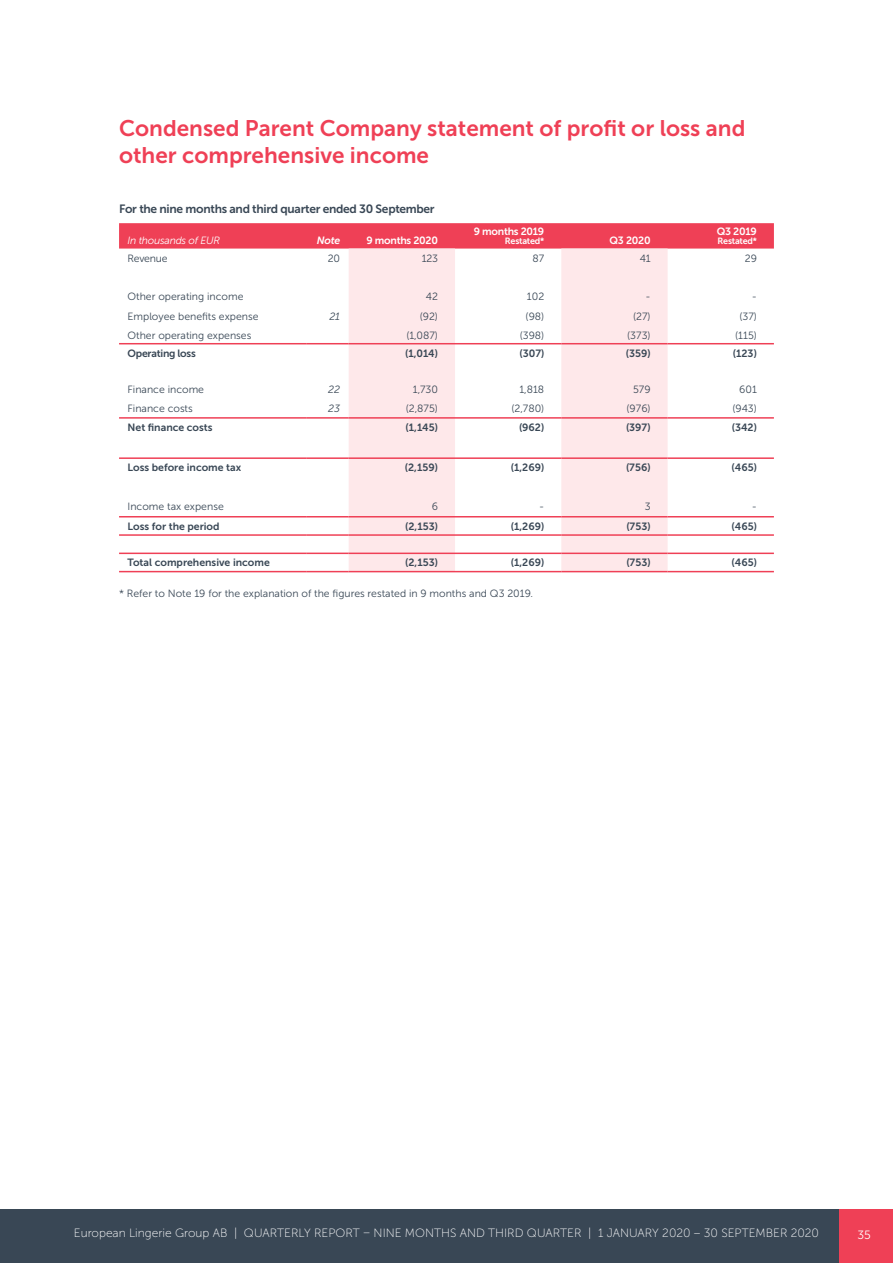
<style>
.page{position:relative;width:893px;height:1263px;background:#fff}
.page>*{position:absolute;margin:0;border:0;box-sizing:border-box;transform-origin:0 0}
.t1{font:22.5px/27px "Museo Sans 700";color:#ef4056}
.t2{font:12px "Museo Sans 100";color:#fff}
.t3{font:12px "Museo Sans 700";letter-spacing:-.025em;color:#394755}
.t4{font:12px "Museo Sans 300";color:#fff}
.t5{font:10.5px "Museo Sans 300";color:#394755}
.t6{font:10.5px "Museo Sans 700";color:#394755}
.t7{font:10.5px "Museo Sans 700";letter-spacing:-.025em;color:#fff}
.t8{font:italic 10.5px "Museo Sans 300";letter-spacing:-.025em;color:#fff}
.t9{font:10.5px "Museo Sans 700";letter-spacing:-.025em;color:#394755}
.t10{font:10.5px "Museo Sans 300";letter-spacing:-.025em;color:#394755}
.t11{font:italic 10.5px "Museo Sans 300";color:#394755}
.t12{font:italic 10.5px "Museo Sans 700";color:#fff}
.t13{font:9px "Museo Sans 700";letter-spacing:-.025em;color:#fff}
</style>
<div class="page">
<div style="left:0;top:1209px;width:893px;height:54px;background:#394755"></div>
<div style="left:839px;top:1209px;width:54px;height:54px;background:#ef4056"></div>
<svg style="left:119px;top:223px;width:655px;height:26px;background:#ef445a"></svg>
<svg style="left:349px;top:249px;width:319px;height:322px;fill:#fee8ea"></svg>
<hr style="left:119px;top:417px;width:187px;height:2px;background:#ef4056">
<hr style="left:306px;top:417px;width:43px;height:2px;background:#ef4056">
<hr style="left:349px;top:417px;width:106px;height:2px;background:#ef4056">
<hr style="left:455px;top:417px;width:106px;height:2px;background:#ef4056">
<hr style="left:561px;top:417px;width:107px;height:2px;background:#ef4056">
<hr style="left:668px;top:417px;width:106px;height:2px;background:#ef4056">
<hr style="left:119px;top:457px;width:187px;height:2px;background:#ef4056">
<hr style="left:306px;top:457px;width:43px;height:2px;background:#ef4056">
<hr style="left:349px;top:457px;width:106px;height:2px;background:#ef4056">
<hr style="left:455px;top:457px;width:106px;height:2px;background:#ef4056">
<hr style="left:561px;top:457px;width:107px;height:2px;background:#ef4056">
<hr style="left:668px;top:457px;width:106px;height:2px;background:#ef4056">
<hr style="left:119px;top:516px;width:187px;height:1px;background:#ef4056">
<hr style="left:306px;top:516px;width:43px;height:1px;background:#ef4056">
<hr style="left:349px;top:516px;width:106px;height:1px;background:#ef4056">
<hr style="left:455px;top:516px;width:106px;height:1px;background:#ef4056">
<hr style="left:561px;top:516px;width:107px;height:1px;background:#ef4056">
<hr style="left:668px;top:516px;width:106px;height:1px;background:#ef4056">
<hr style="left:119px;top:534px;width:187px;height:2px;background:#ef4056">
<hr style="left:306px;top:534px;width:43px;height:2px;background:#ef4056">
<hr style="left:349px;top:534px;width:106px;height:2px;background:#ef4056">
<hr style="left:455px;top:534px;width:106px;height:2px;background:#ef4056">
<hr style="left:561px;top:534px;width:107px;height:2px;background:#ef4056">
<hr style="left:668px;top:534px;width:106px;height:2px;background:#ef4056">
<hr style="left:119px;top:343px;width:187px;height:1px;background:#ef4056">
<hr style="left:306px;top:343px;width:43px;height:1px;background:#ef4056">
<hr style="left:349px;top:343px;width:106px;height:1px;background:#ef4056">
<hr style="left:455px;top:343px;width:106px;height:1px;background:#ef4056">
<hr style="left:561px;top:343px;width:107px;height:1px;background:#ef4056">
<hr style="left:668px;top:343px;width:106px;height:1px;background:#ef4056">
<hr style="left:119px;top:553px;width:187px;height:1px;background:#ef4056">
<hr style="left:306px;top:553px;width:43px;height:1px;background:#ef4056">
<hr style="left:349px;top:553px;width:106px;height:1px;background:#ef4056">
<hr style="left:455px;top:553px;width:106px;height:1px;background:#ef4056">
<hr style="left:561px;top:553px;width:107px;height:1px;background:#ef4056">
<hr style="left:668px;top:553px;width:106px;height:1px;background:#ef4056">
<hr style="left:119px;top:571px;width:187px;height:1px;background:#ef4056">
<hr style="left:306px;top:571px;width:43px;height:1px;background:#ef4056">
<hr style="left:349px;top:571px;width:106px;height:1px;background:#ef4056">
<hr style="left:455px;top:571px;width:106px;height:1px;background:#ef4056">
<hr style="left:561px;top:571px;width:107px;height:1px;background:#ef4056">
<hr style="left:668px;top:571px;width:106px;height:1px;background:#ef4056">
<h1 class="t1" style="left:119px;top:115px;width:628px">Condensed Parent Company statement of profit or loss and other comprehensive income</h1>
<p class="t3" style="left:119px;top:203px;width:317px">For the nine months and third quarter ended 30 September</p>
<p class="t8" style="left:128px;top:235px;width:94px">In thousands of EUR</p>
<p class="t12" style="left:317px;top:235px;width:25px">Note</p>
<p class="t7" style="left:367px;top:235px;width:73px">9 months 2020</p>
<p class="t7" style="left:474px;top:226px;width:72px">9 months 2019</p>
<p class="t13" style="left:505px;top:236px;width:41px">Restated*</p>
<p class="t7" style="left:609px;top:235px;width:43px">Q3 2020</p>
<p class="t7" style="left:717px;top:226px;width:42px">Q3 2019</p>
<p class="t13" style="left:718px;top:236px;width:41px">Restated*</p>
<p class="t10" style="left:128px;top:252px;width:41px">Revenue</p>
<p class="t5" style="left:328px;top:252px;width:14px">20</p>
<p class="t5" style="left:422px;top:252px;width:18px">123</p>
<p class="t5" style="left:532px;top:252px;width:13px">87</p>
<p class="t5" style="left:640px;top:252px;width:12px">41</p>
<p class="t5" style="left:745px;top:252px;width:14px">29</p>
<p class="t5" style="left:128px;top:291px;width:117px">Other operating income</p>
<p class="t5" style="left:426px;top:291px;width:14px">42</p>
<p class="t5" style="left:527px;top:291px;width:19px">102</p>
<p class="t5" style="left:645px;top:291px;width:7px">-</p>
<p class="t5" style="left:752px;top:291px;width:7px">-</p>
<p class="t5" style="left:128px;top:311px;width:133px">Employee benefits expense</p>
<p class="t11" style="left:329px;top:311px;width:12px">21</p>
<p class="t5" style="left:420px;top:311px;width:20px">(92)</p>
<p class="t5" style="left:526px;top:311px;width:20px">(98)</p>
<p class="t5" style="left:633px;top:311px;width:19px">(27)</p>
<p class="t5" style="left:739px;top:311px;width:19px">(37)</p>
<p class="t5" style="left:128px;top:329px;width:125px">Other operating expenses</p>
<p class="t5" style="left:406px;top:329px;width:33px">(1,087)</p>
<p class="t5" style="left:520px;top:329px;width:26px">(398)</p>
<p class="t5" style="left:627px;top:329px;width:25px">(373)</p>
<p class="t5" style="left:735px;top:329px;width:23px">(115)</p>
<p class="t9" style="left:128px;top:347px;width:70px">Operating loss</p>
<p class="t6" style="left:405px;top:347px;width:34px">(1,014)</p>
<p class="t6" style="left:519px;top:347px;width:26px">(307)</p>
<p class="t6" style="left:626px;top:347px;width:26px">(359)</p>
<p class="t6" style="left:733px;top:347px;width:26px">(123)</p>
<p class="t5" style="left:128px;top:384px;width:78px">Finance income</p>
<p class="t11" style="left:328px;top:384px;width:13px">22</p>
<p class="t5" style="left:413px;top:384px;width:27px">1,730</p>
<p class="t5" style="left:519px;top:384px;width:26px">1,818</p>
<p class="t5" style="left:633px;top:384px;width:19px">579</p>
<p class="t5" style="left:739px;top:384px;width:19px">601</p>
<p class="t5" style="left:128px;top:403px;width:67px">Finance costs</p>
<p class="t11" style="left:328px;top:403px;width:13px">23</p>
<p class="t5" style="left:406px;top:403px;width:34px">(2,875)</p>
<p class="t5" style="left:512px;top:403px;width:34px">(2,780)</p>
<p class="t5" style="left:627px;top:403px;width:26px">(976)</p>
<p class="t5" style="left:732px;top:403px;width:26px">(943)</p>
<p class="t6" style="left:128px;top:421px;width:87px">Net finance costs</p>
<p class="t6" style="left:406px;top:421px;width:34px">(1,145)</p>
<p class="t6" style="left:519px;top:421px;width:27px">(962)</p>
<p class="t6" style="left:626px;top:421px;width:26px">(397)</p>
<p class="t6" style="left:732px;top:421px;width:27px">(342)</p>
<p class="t6" style="left:128px;top:462px;width:115px">Loss before income tax</p>
<p class="t6" style="left:405px;top:462px;width:35px">(2,159)</p>
<p class="t6" style="left:511px;top:462px;width:35px">(1,269)</p>
<p class="t6" style="left:626px;top:462px;width:26px">(756)</p>
<p class="t6" style="left:732px;top:462px;width:27px">(465)</p>
<p class="t5" style="left:128px;top:500px;width:98px">Income tax expense</p>
<p class="t5" style="left:432px;top:500px;width:8px">6</p>
<p class="t5" style="left:539px;top:500px;width:7px">-</p>
<p class="t5" style="left:645px;top:500px;width:7px">3</p>
<p class="t5" style="left:752px;top:500px;width:7px">-</p>
<p class="t6" style="left:128px;top:520px;width:94px">Loss for the period</p>
<p class="t6" style="left:405px;top:520px;width:34px">(2,153)</p>
<p class="t6" style="left:511px;top:520px;width:35px">(1,269)</p>
<p class="t6" style="left:626px;top:520px;width:26px">(753)</p>
<p class="t6" style="left:732px;top:520px;width:27px">(465)</p>
<p class="t6" style="left:128px;top:557px;width:144px">Total comprehensive income</p>
<p class="t6" style="left:405px;top:557px;width:34px">(2,153)</p>
<p class="t6" style="left:511px;top:557px;width:35px">(1,269)</p>
<p class="t6" style="left:626px;top:557px;width:26px">(753)</p>
<p class="t6" style="left:732px;top:557px;width:27px">(465)</p>
<p class="t5" style="left:119px;top:588px;width:416px">* Refer to Note 19 for the explanation of the figures restated in 9 months and Q3 2019.</p>
<p class="t2" style="left:74px;top:1226px;width:747px">European Lingerie Group AB | QUARTERLY REPORT – NINE MONTHS AND THIRD QUARTER | 1 JANUARY 2020 – 30 SEPTEMBER 2020</p>
<p class="t4" style="left:857px;top:1228px;width:15px">35</p>
</div>
